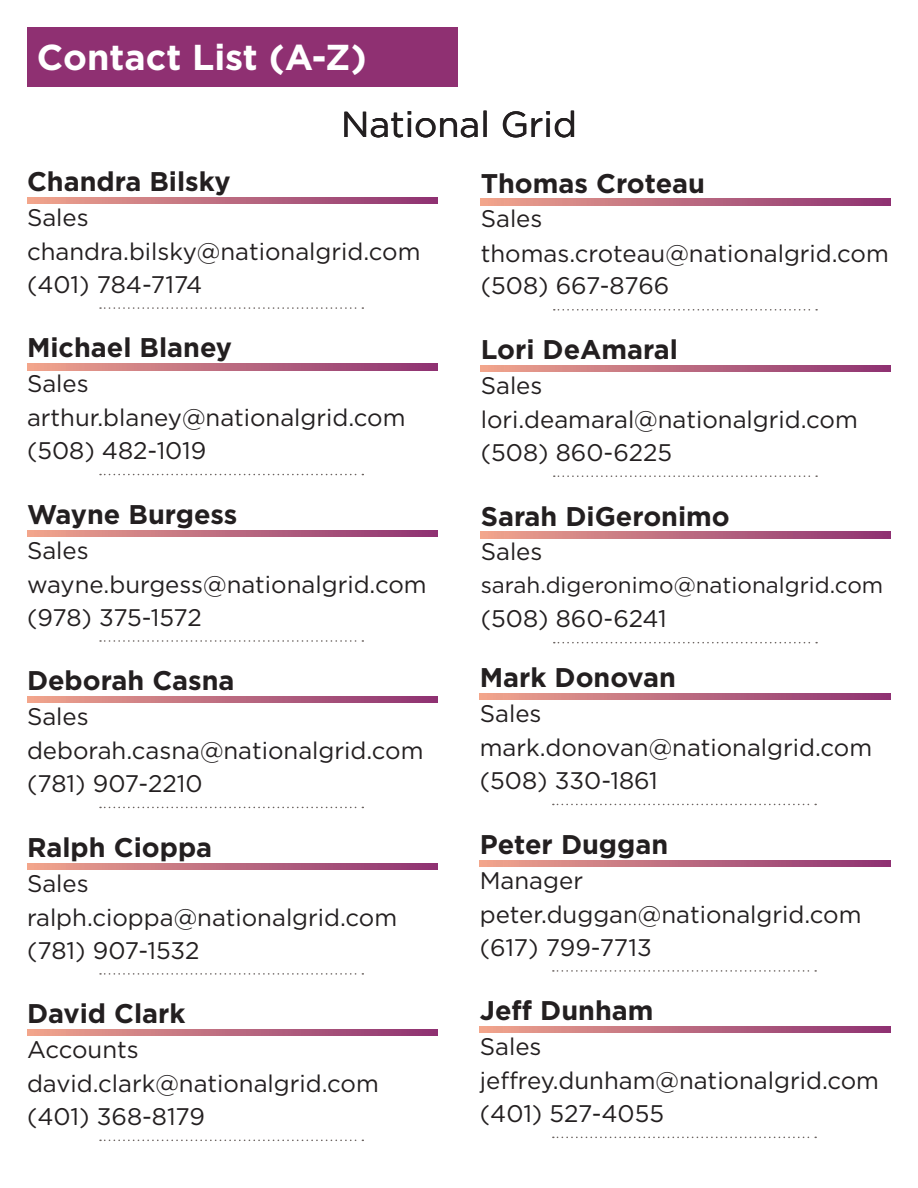
<style>
.page{position:relative;width:918px;height:1188px;background:#fff}
.page>*{position:absolute;margin:0;border:0;box-sizing:border-box;transform-origin:0 0}
.t1{font:700 36px "Gotham";color:#fff}
.Segment{font:36px "Gotham";color:#231f20}
.t2{font:700 27px "Gotham";color:#231f20}
.t3{font:24px "Gotham";color:#231f20}
.t4{font:24px "Gotham";letter-spacing:-.02em;color:#231f20}
.t5{font:22.5px "Gotham";color:#231f20}
</style>
<div class="page">
<div style="left:27px;top:27px;width:431px;height:59px;background:#8f3072"></div>
<svg style="left:100px;top:307px;width:263px;height:2px"></svg>
<svg style="left:27px;top:197px;width:410px;height:7px;background:#bc6b7f"></svg>
<svg style="left:100px;top:474px;width:263px;height:1px"></svg>
<svg style="left:27px;top:364px;width:410px;height:6px;background:#bc6b7f"></svg>
<svg style="left:100px;top:640px;width:263px;height:2px"></svg>
<svg style="left:27px;top:530px;width:410px;height:6px;background:#bc6b7f"></svg>
<svg style="left:100px;top:807px;width:263px;height:1px"></svg>
<svg style="left:27px;top:697px;width:410px;height:6px;background:#bc6b7f"></svg>
<svg style="left:100px;top:973px;width:263px;height:2px"></svg>
<svg style="left:27px;top:863px;width:410px;height:6px;background:#bc6b7f"></svg>
<svg style="left:100px;top:1140px;width:263px;height:1px"></svg>
<svg style="left:27px;top:1029px;width:410px;height:7px;background:#bc6b7f"></svg>
<svg style="left:554px;top:309px;width:263px;height:2px"></svg>
<svg style="left:481px;top:199px;width:410px;height:6px;background:#bc6b7f"></svg>
<svg style="left:554px;top:475px;width:263px;height:2px"></svg>
<svg style="left:481px;top:365px;width:410px;height:7px;background:#bc6b7f"></svg>
<svg style="left:554px;top:642px;width:263px;height:1px"></svg>
<svg style="left:481px;top:532px;width:410px;height:6px;background:#bc6b7f"></svg>
<svg style="left:553px;top:804px;width:263px;height:1px"></svg>
<svg style="left:480px;top:694px;width:410px;height:6px;background:#bc6b7f"></svg>
<svg style="left:553px;top:970px;width:263px;height:2px"></svg>
<svg style="left:480px;top:860px;width:410px;height:6px;background:#bc6b7f"></svg>
<svg style="left:553px;top:1137px;width:263px;height:1px"></svg>
<svg style="left:480px;top:1027px;width:410px;height:6px;background:#bc6b7f"></svg>
<h1 class="t1" style="left:37px;top:33px;width:331px">Contact List (A-Z)</h1>
<p class="t2" style="left:27px;top:164px;width:205px">Chandra Bilsky</p>
<p class="Segment" style="left:341px;top:101px;width:237px">National Grid</p>
<p class="t2" style="left:481px;top:165px;width:226px">Thomas Croteau</p>
<p class="t3" style="left:27px;top:202px;width:63px">Sales</p>
<p class="t3" style="left:27px;top:236px;width:395px">chandra.bilsky@nationalgrid.com</p>
<p class="t3" style="left:481px;top:204px;width:63px">Sales</p>
<p class="t3" style="left:481px;top:238px;width:410px">thomas.croteau@nationalgrid.com</p>
<p class="t3" style="left:27px;top:269px;width:177px">(401) 784-7174</p>
<p class="t3" style="left:481px;top:271px;width:190px">(508) 667-8766</p>
<p class="t2" style="left:27px;top:330px;width:207px">Michael Blaney</p>
<p class="t2" style="left:481px;top:332px;width:199px">Lori DeAmaral</p>
<p class="t3" style="left:27px;top:368px;width:63px">Sales</p>
<p class="t3" style="left:27px;top:403px;width:380px">arthur.blaney@nationalgrid.com</p>
<p class="t3" style="left:481px;top:370px;width:63px">Sales</p>
<p class="t3" style="left:481px;top:404px;width:379px">lori.deamaral@nationalgrid.com</p>
<p class="t3" style="left:27px;top:435px;width:181px">(508) 482-1019</p>
<p class="t3" style="left:481px;top:437px;width:193px">(508) 860-6225</p>
<p class="t2" style="left:27px;top:496px;width:212px">Wayne Burgess</p>
<p class="t2" style="left:481px;top:498px;width:251px">Sarah DiGeronimo</p>
<p class="t3" style="left:27px;top:535px;width:63px">Sales</p>
<p class="t3" style="left:27px;top:569px;width:401px">wayne.burgess@nationalgrid.com</p>
<p class="t3" style="left:481px;top:537px;width:63px">Sales</p>
<p class="t5" style="left:481px;top:571px;width:404px">sarah.digeronimo@nationalgrid.com</p>
<p class="t4" style="left:27px;top:602px;width:176px">(978) 375-1572</p>
<p class="t3" style="left:481px;top:603px;width:188px">(508) 860-6241</p>
<p class="t2" style="left:27px;top:663px;width:209px">Deborah Casna</p>
<p class="t2" style="left:480px;top:660px;width:198px">Mark Donovan</p>
<p class="t3" style="left:27px;top:701px;width:63px">Sales</p>
<p class="t3" style="left:27px;top:735px;width:398px">deborah.casna@nationalgrid.com</p>
<p class="t3" style="left:480px;top:698px;width:63px">Sales</p>
<p class="t3" style="left:480px;top:733px;width:394px">mark.donovan@nationalgrid.com</p>
<p class="t3" style="left:27px;top:768px;width:177px">(781) 907-2210</p>
<p class="t3" style="left:480px;top:765px;width:180px">(508) 330-1861</p>
<p class="t2" style="left:27px;top:829px;width:187px">Ralph Cioppa</p>
<p class="t2" style="left:480px;top:826px;width:190px">Peter Duggan</p>
<p class="t3" style="left:27px;top:868px;width:63px">Sales</p>
<p class="t3" style="left:27px;top:902px;width:372px">ralph.cioppa@nationalgrid.com</p>
<p class="t3" style="left:480px;top:865px;width:105px">Manager</p>
<p class="t3" style="left:480px;top:899px;width:383px">peter.duggan@nationalgrid.com</p>
<p class="t3" style="left:27px;top:935px;width:174px">(781) 907-1532</p>
<p class="t3" style="left:480px;top:932px;width:174px">(617) 799-7713</p>
<p class="t2" style="left:27px;top:996px;width:160px">David Clark</p>
<p class="t2" style="left:480px;top:993px;width:175px">Jeff Dunham</p>
<p class="t3" style="left:27px;top:1034px;width:113px">Accounts</p>
<p class="t3" style="left:27px;top:1068px;width:353px">david.clark@nationalgrid.com</p>
<p class="t3" style="left:480px;top:1031px;width:63px">Sales</p>
<p class="t3" style="left:480px;top:1065px;width:401px">jeffrey.dunham@nationalgrid.com</p>
<p class="t3" style="left:27px;top:1101px;width:180px">(401) 368-8179</p>
<p class="t3" style="left:480px;top:1098px;width:186px">(401) 527-4055</p>
</div>
